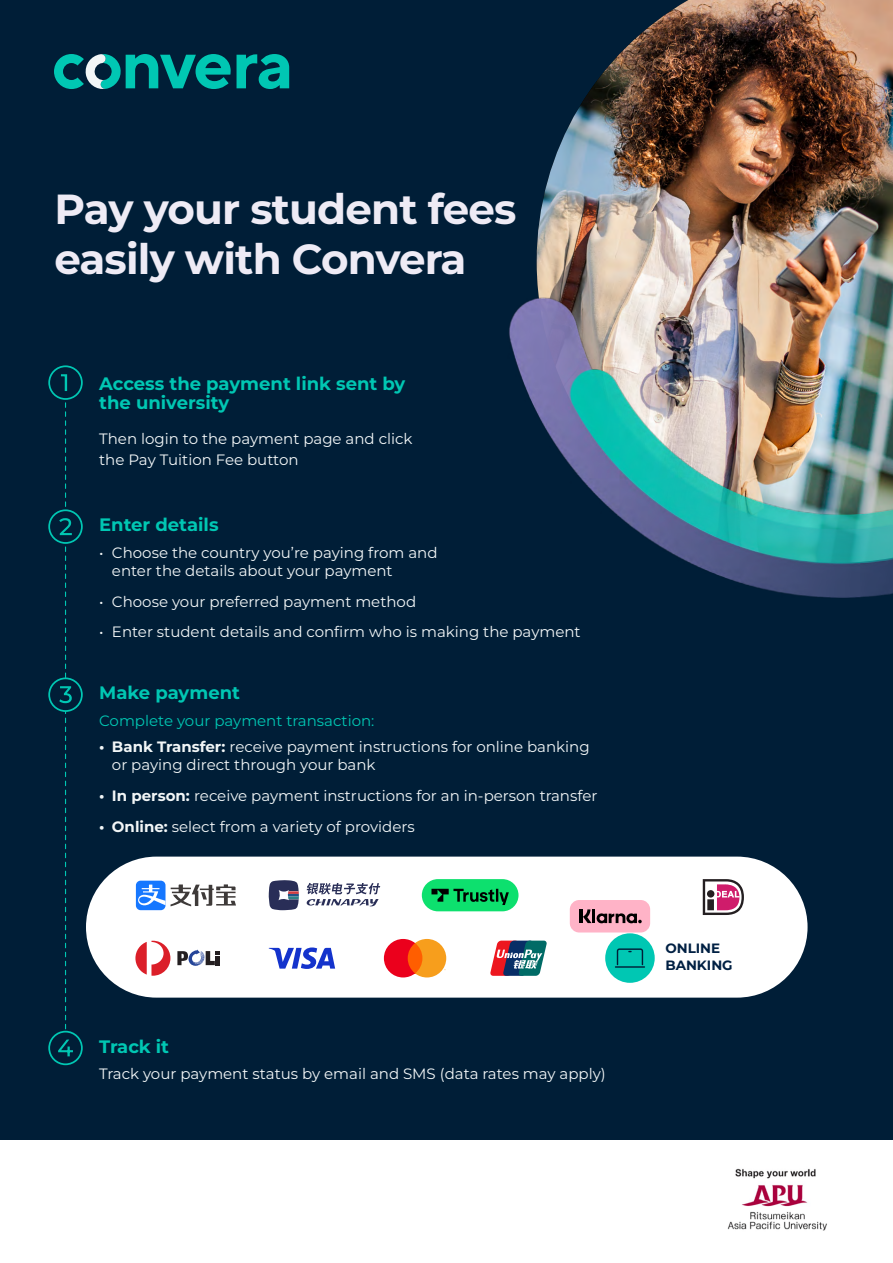
<style>
.page{position:relative;width:893px;height:1263px;background:#fff}
.page>*{position:absolute;margin:0;border:0;box-sizing:border-box;transform-origin:0 0}
.t1{font:700 42px/50.4px "Montserrat";letter-spacing:-.02em;color:#eeebf5}
.t2{font:700 18px/19.5px "Montserrat";color:#00c7b3}
.t3{font:15px/18px "Montserrat";color:#f2f6f7}
.t4{font:15px "Montserrat";color:#00c7b3}
.t5{font:700 13.5px/16.2px "Montserrat";color:#002043}
.s1{font-weight:700}
</style>
<div class="page">
<div style="left:0;top:0;width:893px;height:1157px;background:#001e37"></div>
<div style="left:0;top:1140px;width:893px;height:123px;background:#fff"></div>
<svg style="left:48px;top:365px;width:35px;height:700px"></svg>
<img style="left:509px;top:0;width:384px;height:598px">
<div style="left:86px;top:857px;width:721px;height:141px;background:#fff;border-radius:70px"></div>
<svg style="left:306px;top:883px;width:74px;height:23px"></svg>
<svg style="left:268px;top:880px;width:31px;height:30px"></svg>
<svg style="left:703px;top:879px;width:41px;height:36px"></svg>
<svg style="left:384px;top:939px;width:62px;height:38px;background:#f46a39"></svg>
<svg style="left:177px;top:949px;width:43px;height:17px"></svg>
<svg style="left:135px;top:941px;width:35px;height:35px"></svg>
<div style="left:422px;top:879px;width:96px;height:32px;background:#0de06e;border-radius:16px"></div>
<svg style="left:431px;top:889px;width:78px;height:16px"></svg>
<svg style="left:490px;top:941px;width:57px;height:35px"></svg>
<svg style="left:269px;top:947px;width:66px;height:22px"></svg>
<div style="left:605px;top:933px;width:50px;height:50px;background:#00c7b3;border-radius:50%"></div>
<svg style="left:617px;top:948px;width:26px;height:17px"></svg>
<hr style="left:615px;top:966px;width:30px;height:2px;background:#001f38">
<div style="left:570px;top:900px;width:80px;height:32px;background:#ffb3c7;border-radius:9px"></div>
<svg style="left:583px;top:909px;width:59px;height:15px"></svg>
<hr style="left:580px;top:909px;width:3px;height:14px;background:#000">
<svg style="left:237px;top:54px;width:52px;height:35px"></svg>
<svg style="left:54px;top:54px;width:177px;height:35px"></svg>
<div style="left:136px;top:881px;width:29px;height:29px;background:#1677ff;border-radius:5px"></div>
<svg style="left:138px;top:884px;width:27px;height:21px"></svg>
<svg style="left:171px;top:884px;width:65px;height:22px"></svg>
<img style="left:727px;top:1168px;width:100px;height:63px">
<h1 class="t1" style="left:54px;top:183px;width:464px">Pay your student fees easily with Convera</h1>
<p class="t2" style="left:99px;top:373px;width:308px">Access the payment link sent by the university</p>
<p class="t3" style="left:99px;top:428px;width:315px;line-height:21px">Then login to the payment page and click the Pay Tuition Fee button</p>
<p class="t2" style="left:99px;top:515px;width:121px">Enter details</p>
<p class="t3" style="left:112px;top:543px;width:327px;text-indent:-13px">• Choose the country you’re paying from and enter the details about your payment</p>
<p class="t3" style="left:99px;top:592px;width:318px">• Choose your preferred payment method</p>
<p class="t3" style="left:99px;top:623px;width:483px">• Enter student details and confirm who is making the payment</p>
<p class="t2" style="left:99px;top:683px;width:142px">Make payment</p>
<p class="t4" style="left:99px;top:710px;width:277px">Complete your payment transaction:</p>
<p class="t3" style="left:112px;top:738px;width:479px;text-indent:-13px"><span class="s1">• Bank Transfer:</span> receive payment instructions for online banking or paying direct through your bank</p>
<p class="t3" style="left:99px;top:786px;width:500px"><span class="s1">• In person:</span> receive payment instructions for an in-person transfer</p>
<p class="t3" style="left:99px;top:817px;width:317px"><span class="s1">• Online:</span> select from a variety of providers</p>
<p class="t2" style="left:99px;top:1036px;width:71px">Track it</p>
<p class="t3" style="left:99px;top:1065px;width:508px">Track your payment status by email and SMS (data rates may apply)</p>
<p class="t5" style="left:665px;top:940px;width:69px">ONLINE<br>BANKING</p>
</div>
